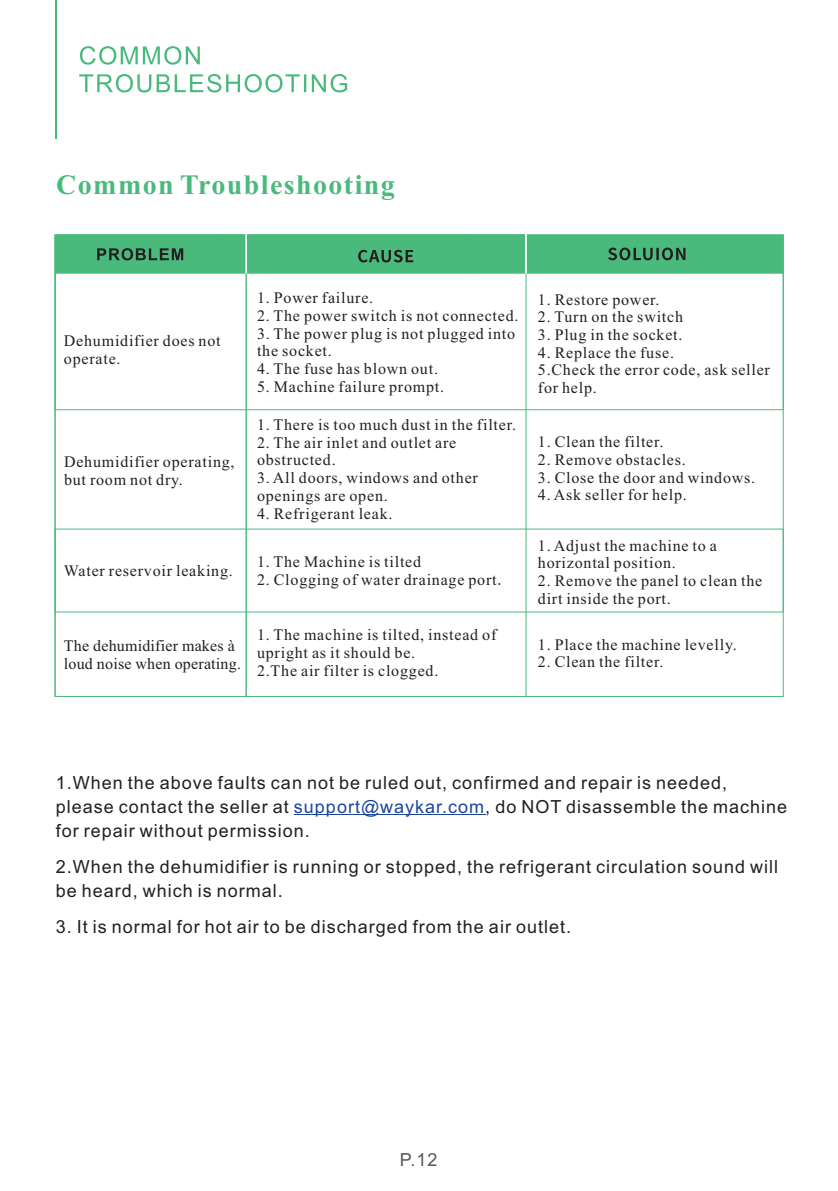
<style>
.page{position:relative;width:838px;height:1191px;background:#fff}
.page>*{position:absolute;margin:0;border:0;box-sizing:border-box;transform-origin:0 0}
.t1{font:700 28px "Times New Roman";letter-spacing:.05em;color:#49ba7c}
.t2{font:18px/24px "Arial";letter-spacing:.055em;color:#231f20}
.t3{font:18px "Arial";color:#57585a}
.t4{font:16px/17.8px "Times New Roman";letter-spacing:.05em;color:#231f20}
.t5{font:16px/17.8px "Times New Roman";letter-spacing:.01em;color:#231f20}
.s1{font-family:"Sim Sun"}
.s2{color:#1c4598}
</style>
<div class="page">
<div style="left:55px;top:272px;width:729px;height:138px;border:1px solid #49ba7c"></div>
<div style="left:55px;top:234px;width:192px;height:462px;border:1px solid #49ba7c"></div>
<div style="left:223px;top:235px;width:246px;height:38px;background:#49ba7c"></div>
<svg style="left:55px;top:234px;width:169px;height:39px;background:#46ae75"></svg>
<svg style="left:358px;top:250px;width:55px;height:12px"></svg>
<svg style="left:468px;top:234px;width:316px;height:39px;background:#4ab57a"></svg>
<svg style="left:79px;top:46px;width:268px;height:46px"></svg>
<hr style="left:55px;top:0;width:2px;height:139px;background:#49ba7c">
<div style="left:246px;top:227px;width:1px;height:46px;border:1px solid #fff"></div>
<div style="left:526px;top:227px;width:1px;height:46px;border:1px solid #fff"></div>
<hr style="left:294px;top:814px;width:191px;height:1px;background:#1c4598">
<h1 class="t1" style="left:56px;top:175px;width:340px">Common Troubleshooting</h1>
<p class="t4" style="left:64px;top:333px;width:158px">Dehumidifier does not operate.</p>
<p class="t4" style="left:64px;top:454px;width:172px">Dehumidifier operating, but room not dry.</p>
<p class="t4" style="left:64px;top:563px;width:170px">Water reservoir leaking.</p>
<p class="t4" style="left:257px;top:290px;width:118px">1. Power failure.</p>
<p class="t4" style="left:257px;top:308px;width:263px">2. The power switch is not connected.</p>
<p class="t4" style="left:257px;top:326px;width:260px">3. The power plug is not plugged into the socket.</p>
<p class="t4" style="left:257px;top:361px;width:183px">4. The fuse has blown out.</p>
<p class="t4" style="left:257px;top:379px;width:189px">5. Machine failure prompt.</p>
<p class="t4" style="left:257px;top:417px;width:261px">1. There is too much dust in the filter.</p>
<p class="t4" style="left:257px;top:435px;width:201px">2. The air inlet and outlet are obstructed.</p>
<p class="t4" style="left:257px;top:470px;width:222px">3. All doors, windows and other openings are open.</p>
<p class="t4" style="left:257px;top:505px;width:137px">4. Refrigerant leak.</p>
<p class="t4" style="left:257px;top:554px;width:166px">1. The Machine is tilted</p>
<p class="t4" style="left:257px;top:572px;width:250px">2. Clogging of water drainage port<span class="s1">.</span></p>
<p class="t4" style="left:538px;top:292px;width:123px">1. Restore power.</p>
<p class="t4" style="left:538px;top:309px;width:147px">2. Turn on the switch</p>
<p class="t4" style="left:538px;top:327px;width:146px">3. Plug in the socket.</p>
<p class="t4" style="left:538px;top:345px;width:234px">4. Replace the fuse.<br>5.Check the error code, ask seller for help.</p>
<p class="t4" style="left:538px;top:434px;width:127px">1. Clean the filter.</p>
<p class="t4" style="left:538px;top:452px;width:149px">2. Remove obstacles.</p>
<p class="t4" style="left:538px;top:469px;width:219px">3. Close the door and windows.</p>
<p class="t4" style="left:538px;top:487px;width:150px">4. Ask seller for help.</p>
<p class="t4" style="left:538px;top:537px;width:181px">1. Adjust the machine to a horizontal position.</p>
<p class="t4" style="left:538px;top:573px;width:226px">2. Remove the panel to clean the dirt inside the port.</p>
<p class="t5" style="left:64px;top:638px;width:179px">The dehumidifier makes à loud noise when operating.</p>
<p class="t4" style="left:257px;top:627px;width:241px">1. The machine is tilted, instead of upright as it should be.<br>2.The air filter is clogged.</p>
<p class="t4" style="left:538px;top:636px;width:200px">1. Place the machine levelly.</p>
<p class="t4" style="left:538px;top:654px;width:127px">2. Clean the filter.</p>
<p class="t2" style="left:56px;top:771px;width:733px">1.When the above faults can not be ruled out, confirmed and repair is needed, please contact the seller at <span class="s2">support@waykar.com</span>, do NOT disassemble the machine for repair without permission.</p>
<p class="t2" style="left:56px;top:855px;width:724px">2.When the dehumidifier is running or stopped, the refrigerant circulation sound will be heard, which is normal.</p>
<p class="t2" style="left:56px;top:915px;width:517px">3. It is normal for hot air to be discharged from the air outlet.</p>
<p class="t3" style="left:400px;top:1152px;width:39px">P.12</p>
</div>
